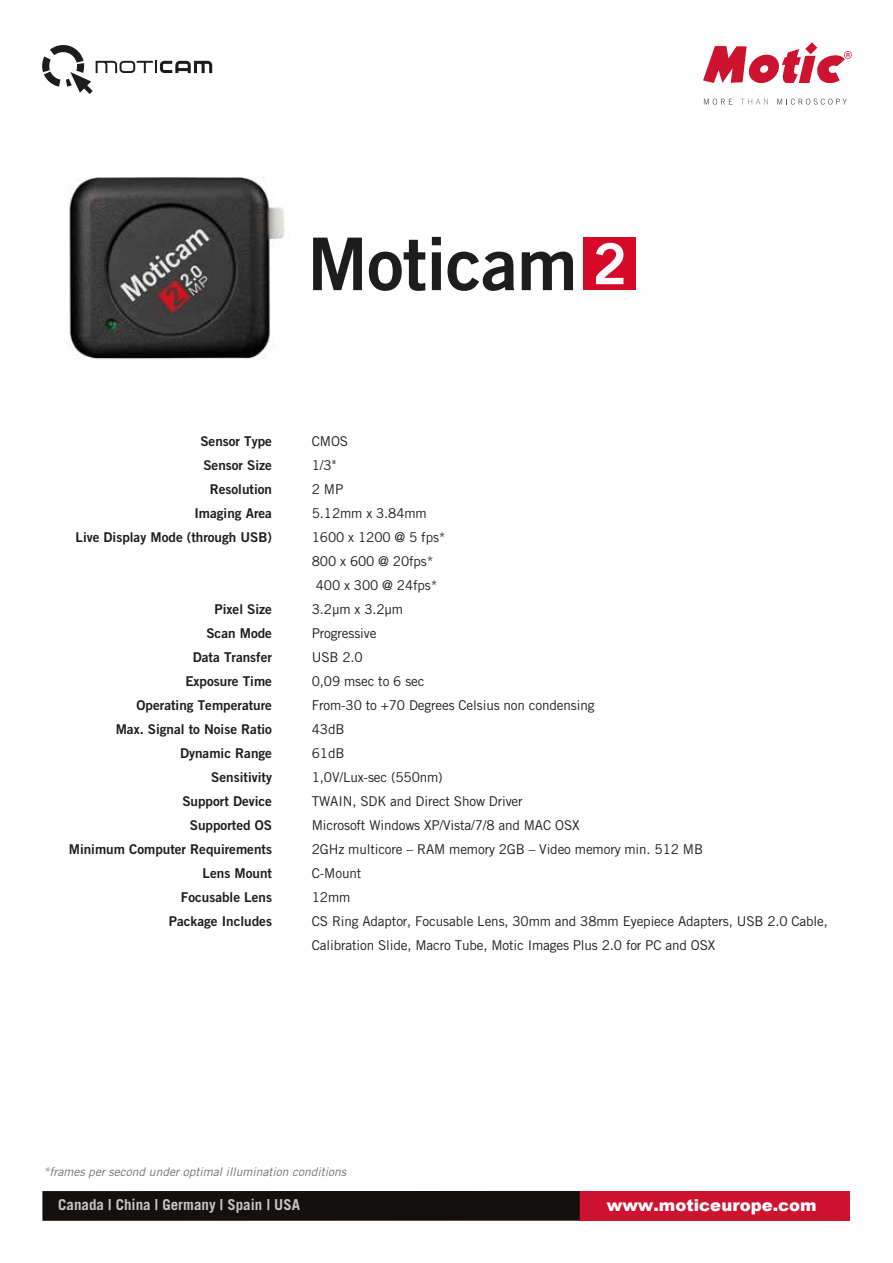
<style>
.page{position:relative;width:893px;height:1263px;background:#fff}
.page>*{position:absolute;margin:0;border:0;box-sizing:border-box;transform-origin:0 0}
.t1{font:900 16.5px "Arial";color:#fff}
.t2{font:700 15px "Trade Gothic";color:#c6c6c6}
.t3{font:13.5px/24px "Trade Gothic";letter-spacing:-.01em;color:#1d1d1b}
.t4{font:13.5px/24px "Trade Gothic Bold Two";color:#1d1d1b;text-align:right}
.t5{font:italic 12px "Trade Gothic";color:#706f6f}
</style>
<div class="page">
<img style="left:69px;top:177px;width:216px;height:182px">
<div style="left:580px;top:1191px;width:270px;height:30px;background:#cd1330"></div>
<div style="left:42px;top:1191px;width:538px;height:30px;background:#13100d"></div>
<svg style="left:703px;top:42px;width:149px;height:42px"></svg>
<svg style="left:704px;top:99px;width:28px;height:6px"></svg>
<svg style="left:740px;top:99px;width:28px;height:6px"></svg>
<svg style="left:777px;top:99px;width:70px;height:6px"></svg>
<svg style="left:42px;top:45px;width:170px;height:49px"></svg>
<svg style="left:313px;top:238px;width:49px;height:52px"></svg>
<svg style="left:369px;top:240px;width:56px;height:51px"></svg>
<svg style="left:432px;top:237px;width:9px;height:53px"></svg>
<svg style="left:447px;top:251px;width:67px;height:40px"></svg>
<svg style="left:522px;top:252px;width:51px;height:38px"></svg>
<div style="left:583px;top:237px;width:53px;height:53px;background:#d70929"></div>
<svg style="left:596px;top:243px;width:27px;height:41px"></svg>
<p class="t4" style="left:76px;top:429px;width:198px">Sensor Type<br>Sensor Size<br>Resolution<br>Imaging Area<br>Live Display Mode (through USB)</p>
<p class="t4" style="left:69px;top:597px;width:205px">Pixel Size<br>Scan Mode<br>Data Transfer<br>Exposure Time<br>Operating Temperature<br>Max. Signal to Noise Ratio<br>Dynamic Range<br>Sensitivity<br>Support Device<br>Supported OS<br>Minimum Computer Requirements<br>Lens Mount<br>Focusable Lens<br>Package Includes</p>
<p class="t3" style="left:312px;top:429px;width:518px">CMOS<br>1/3"<br>2 MP<br>5.12mm x 3.84mm<br>1600 x 1200 @ 5 fps*<br>800 x 600 @ 20fps*<br>400 x 300 @ 24fps*<br>3.2µm x 3.2µm<br>Progressive<br>USB 2.0<br>0,09 msec to 6 sec<br>From-30 to +70 Degrees Celsius non condensing<br>43dB<br>61dB<br>1,0V/Lux-sec (550nm)<br>TWAIN, SDK and Direct Show Driver<br>Microsoft Windows XP/Vista/7/8 and MAC OSX<br>2GHz multicore – RAM memory 2GB – Video memory min. 512 MB<br>C-Mount<br>12mm<br>CS Ring Adaptor, Focusable Lens, 30mm and 38mm Eyepiece Adapters, USB 2.0 Cable,<br>Calibration Slide, Macro Tube, Motic Images Plus 2.0 for PC and OSX</p>
<p class="t5" style="left:43px;top:1164px;width:304px">*frames per second under optimal illumination conditions</p>
<p class="t2" style="left:58px;top:1195px;width:243px">Canada | China | Germany | Spain | USA</p>
<p class="t1" style="left:607px;top:1193px;width:211px">www.moticeurope.com</p>
</div>
